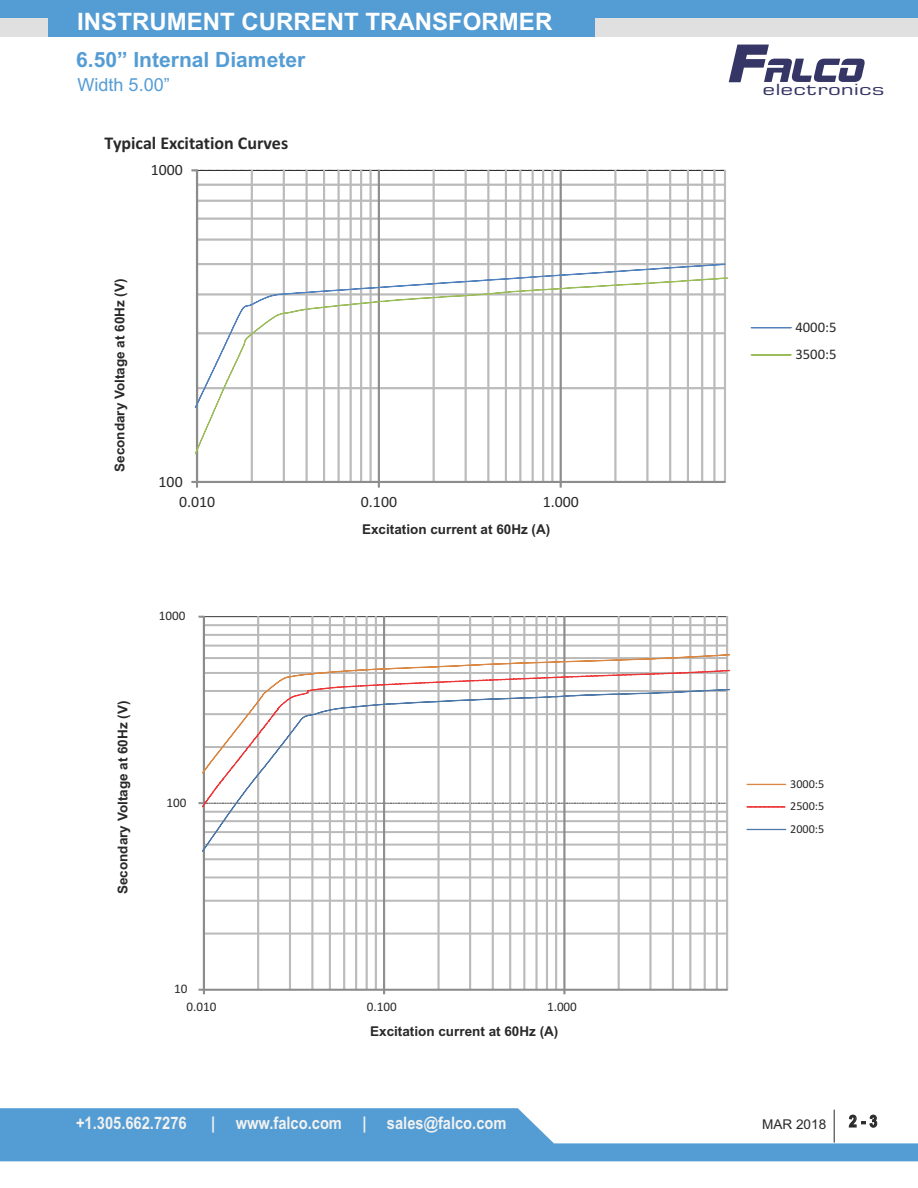
<style>
.page{position:relative;width:918px;height:1188px;background:#fff}
.page>*{position:absolute;margin:0;border:0;box-sizing:border-box;transform-origin:0 0}
.t1{font:700 24px "Arial";color:#fff}
.t2{font:700 21px "Arial";color:#549cd4}
.t3{font:700 18px "Calibri";color:#292929}
.t4{font:18px "Arial";color:#549cd4}
.t5{font:700 17.25px "Arial";color:#f2f2f0;scale:.85 1}
.t6{font:700 16.5px "Arial";color:#292929;scale:.86 1}
.t7{font:15.75px "Calibri";color:#292929}
.t8{font:15.3px "Square 721 BT";color:#363666;scale:1.47 1}
.t9{font:14.7px/27px "Calibri";color:#292929}
.t10{font:700 13.5px "Arial";color:#292929}
.t11{font:13.5px "Arial";color:#292929}
.t12{font:13.05px "Calibri";color:#292929}
.t13{font:12.15px/22.5px "Calibri";color:#292929;text-align:justify}
</style>
<div class="page">
<div style="left:0;top:17px;width:918px;height:19px;background:#e0e0e0"></div>
<div style="left:0;top:0;width:918px;height:17px;background:#549cd4"></div>
<svg style="left:0;top:1108px;width:918px;height:53px;fill:#549cd4"></svg>
<svg style="left:849px;top:1115px;width:28px;height:13px"></svg>
<hr style="left:834px;top:1110px;width:1px;height:32px;background:#292929">
<svg style="left:729px;top:45px;width:136px;height:37px"></svg>
<div style="left:49px;top:17px;width:546px;height:19px;background:#549cd4"></div>
<hr style="left:204px;top:933px;width:523px;height:1px;background:#bababa">
<hr style="left:204px;top:900px;width:523px;height:1px;background:#bababa">
<hr style="left:204px;top:877px;width:523px;height:1px;background:#bababa">
<hr style="left:204px;top:859px;width:523px;height:1px;background:#bababa">
<hr style="left:204px;top:645px;width:523px;height:1px;background:#bababa">
<hr style="left:204px;top:634px;width:523px;height:1px;background:#bababa">
<hr style="left:204px;top:625px;width:523px;height:1px;background:#bababa">
<hr style="left:204px;top:616px;width:523px;height:1px;background:#bfbfbf">
<hr style="left:257px;top:617px;width:2px;height:373px;background:#bababa">
<hr style="left:289px;top:617px;width:2px;height:373px;background:#bababa">
<hr style="left:312px;top:617px;width:1px;height:373px;background:#bababa">
<hr style="left:329px;top:617px;width:2px;height:373px;background:#bababa">
<hr style="left:344px;top:617px;width:1px;height:373px;background:#bababa">
<hr style="left:355px;top:617px;width:2px;height:373px;background:#bababa">
<hr style="left:366px;top:617px;width:1px;height:373px;background:#bababa">
<hr style="left:375px;top:617px;width:2px;height:373px;background:#bababa">
<hr style="left:438px;top:617px;width:1px;height:373px;background:#bababa">
<hr style="left:469px;top:617px;width:2px;height:373px;background:#bababa">
<hr style="left:492px;top:617px;width:1px;height:373px;background:#bababa">
<hr style="left:510px;top:617px;width:1px;height:373px;background:#bababa">
<hr style="left:524px;top:617px;width:1px;height:373px;background:#bababa">
<hr style="left:536px;top:617px;width:1px;height:373px;background:#bababa">
<hr style="left:546px;top:617px;width:2px;height:373px;background:#bababa">
<hr style="left:555px;top:617px;width:2px;height:373px;background:#bababa">
<hr style="left:618px;top:617px;width:1px;height:373px;background:#bababa">
<hr style="left:650px;top:617px;width:1px;height:373px;background:#bababa">
<hr style="left:672px;top:617px;width:2px;height:373px;background:#bababa">
<hr style="left:690px;top:617px;width:1px;height:373px;background:#bababa">
<hr style="left:704px;top:617px;width:1px;height:373px;background:#bababa">
<hr style="left:716px;top:617px;width:2px;height:373px;background:#bababa">
<hr style="left:726px;top:617px;width:2px;height:373px;background:#bababa">
<hr style="left:383px;top:617px;width:2px;height:373px;background:#8c8c8c">
<hr style="left:564px;top:617px;width:1px;height:373px;background:#8c8c8c">
<hr style="left:203px;top:617px;width:2px;height:373px;background:#8c8c8c">
<hr style="left:204px;top:989px;width:523px;height:1px;background:#8c8c8c">
<svg style="left:199px;top:989px;width:6px;height:5px"></svg>
<svg style="left:202px;top:653px;width:528px;height:16px"></svg>
<svg style="left:202px;top:669px;width:528px;height:19px"></svg>
<svg style="left:201px;top:688px;width:529px;height:165px"></svg>
<svg style="left:746px;top:783px;width:41px;height:3px"></svg>
<svg style="left:746px;top:806px;width:40px;height:2px"></svg>
<svg style="left:746px;top:828px;width:41px;height:3px"></svg>
<svg style="left:198px;top:171px;width:526px;height:310px"></svg>
<hr style="left:197px;top:239px;width:528px;height:1px;background:#bababa">
<hr style="left:197px;top:218px;width:528px;height:1px;background:#bababa">
<hr style="left:197px;top:200px;width:528px;height:1px;background:#bababa">
<hr style="left:197px;top:184px;width:528px;height:1px;background:#bababa">
<hr style="left:197px;top:170px;width:528px;height:1px;background:#bfbfbf">
<hr style="left:251px;top:170px;width:2px;height:312px;background:#bababa">
<hr style="left:283px;top:170px;width:2px;height:312px;background:#bababa">
<hr style="left:306px;top:170px;width:1px;height:312px;background:#bababa">
<hr style="left:323px;top:170px;width:2px;height:312px;background:#bababa">
<hr style="left:338px;top:170px;width:1px;height:312px;background:#bababa">
<hr style="left:350px;top:170px;width:1px;height:312px;background:#bababa">
<hr style="left:360px;top:170px;width:2px;height:312px;background:#bababa">
<hr style="left:370px;top:170px;width:1px;height:312px;background:#bababa">
<hr style="left:433px;top:170px;width:1px;height:312px;background:#bababa">
<hr style="left:465px;top:170px;width:1px;height:312px;background:#bababa">
<hr style="left:488px;top:170px;width:1px;height:312px;background:#bababa">
<hr style="left:505px;top:170px;width:2px;height:312px;background:#bababa">
<hr style="left:520px;top:170px;width:1px;height:312px;background:#bababa">
<hr style="left:532px;top:170px;width:1px;height:312px;background:#bababa">
<hr style="left:542px;top:170px;width:2px;height:312px;background:#bababa">
<hr style="left:552px;top:170px;width:1px;height:312px;background:#bababa">
<hr style="left:615px;top:170px;width:1px;height:312px;background:#bababa">
<hr style="left:647px;top:170px;width:1px;height:312px;background:#bababa">
<hr style="left:669px;top:170px;width:2px;height:312px;background:#bababa">
<hr style="left:687px;top:170px;width:2px;height:312px;background:#bababa">
<hr style="left:701px;top:170px;width:2px;height:312px;background:#bababa">
<hr style="left:714px;top:170px;width:1px;height:312px;background:#bababa">
<hr style="left:724px;top:170px;width:2px;height:312px;background:#bababa">
<hr style="left:378px;top:170px;width:2px;height:312px;background:#8c8c8c">
<hr style="left:560px;top:170px;width:1px;height:312px;background:#8c8c8c">
<hr style="left:196px;top:170px;width:2px;height:312px;background:#8c8c8c">
<hr style="left:197px;top:481px;width:528px;height:2px;background:#8c8c8c">
<svg style="left:192px;top:481px;width:6px;height:6px"></svg>
<svg style="left:196px;top:263px;width:530px;height:14px"></svg>
<svg style="left:194px;top:277px;width:534px;height:178px"></svg>
<svg style="left:750px;top:327px;width:43px;height:2px"></svg>
<svg style="left:750px;top:354px;width:43px;height:2px"></svg>
<h1 class="t1" style="left:77px;top:12px;width:477px">INSTRUMENT CURRENT TRANSFORMER</h1>
<h2 class="t2" style="left:76px;top:51px;width:231px">6.50” Internal Diameter</h2>
<h3 class="t4" style="left:78px;top:78px;width:94px">Width 5.00”</h3>
<h3 class="t3" style="left:105px;top:135px;width:185px">Typical Excitation Curves</h3>
<p class="t7" style="left:151px;top:163px;width:34px">1000</p>
<p class="t10" style="left:115px;top:472px;width:195px;rotate:-90deg">Secondary Voltage at 60Hz (V)</p>
<p class="t7" style="left:159px;top:475px;width:26px">100</p>
<p class="t7" style="left:179px;top:495px;width:38px">0.010</p>
<p class="t7" style="left:361px;top:495px;width:38px">0.100</p>
<p class="t7" style="left:543px;top:495px;width:38px">1.000</p>
<p class="t12" style="left:159px;top:611px;width:28px">1000</p>
<p class="t10" style="left:362px;top:524px;width:190px">Excitation current at 60Hz (A)</p>
<p class="t10" style="left:118px;top:894px;width:195px;rotate:-90deg">Secondary Voltage at 60Hz (V)</p>
<p class="t12" style="left:166px;top:797px;width:21px">100</p>
<p class="t12" style="left:174px;top:984px;width:15px">10</p>
<p class="t12" style="left:187px;top:1001px;width:31px">0.010</p>
<p class="t12" style="left:367px;top:1001px;width:31px">0.100</p>
<p class="t12" style="left:547px;top:1001px;width:31px">1.000</p>
<p class="t10" style="left:370px;top:1026px;width:190px">Excitation current at 60Hz (A)</p>
<p class="t8" style="left:763px;top:83px;width:85px">electronics</p>
<p class="t9" style="left:795px;top:315px;width:43px">4000:5<br>3500:5</p>
<p class="t13" style="left:790px;top:774px;width:36px">3000:5<br>2500:5<br>2000:5</p>
<p class="t5" style="left:76px;top:1116px;width:132px">+1.305.662.7276</p>
<p class="t5" style="left:211px;top:1116px;width:349px">| www.falco.com | sales@falco.com</p>
<p class="t6" style="left:849px;top:1115px;width:35px">2 - 3</p>
<p class="t11" style="left:762px;top:1119px;width:66px">MAR 2018</p>
</div>
